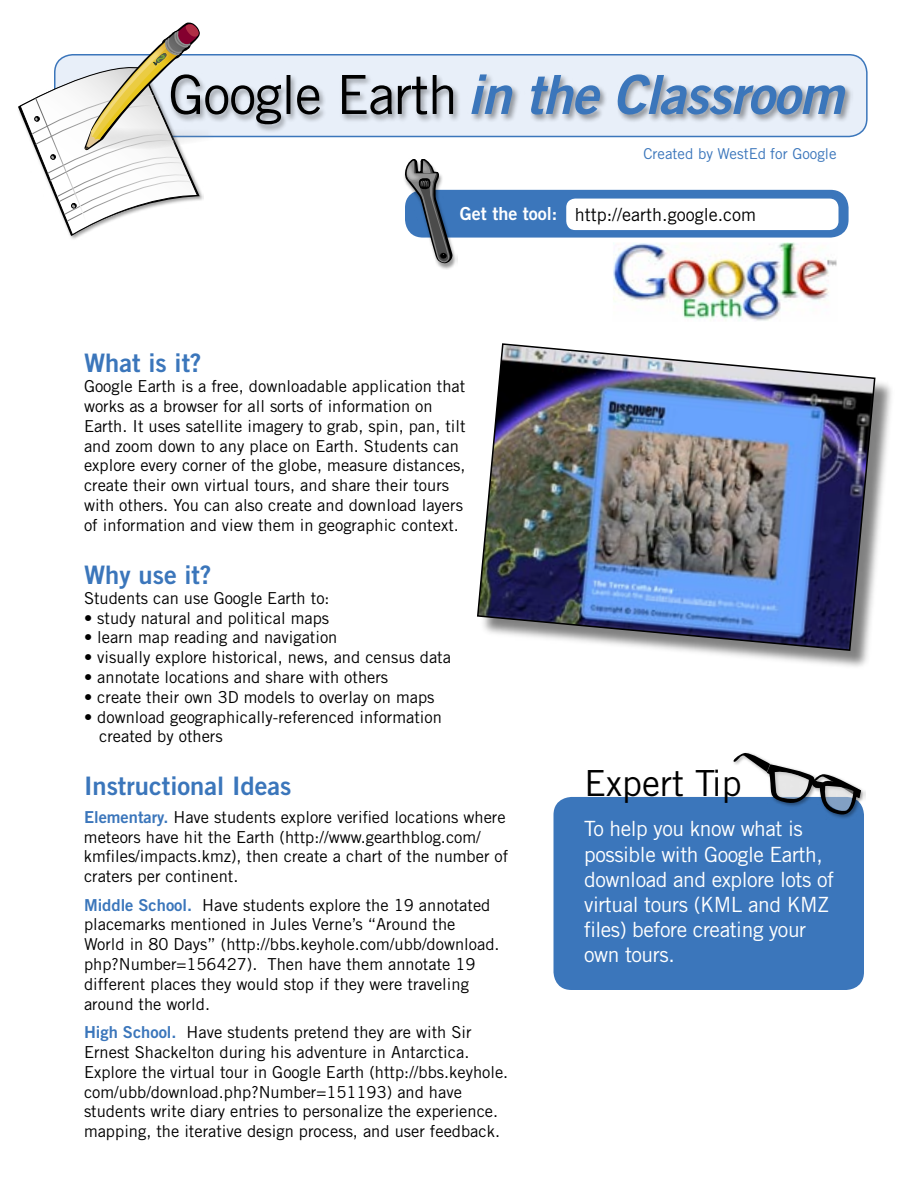
<style>
.page{position:relative;width:918px;height:1188px;background:#fff}
.page>*{position:absolute;margin:0;border:0;box-sizing:border-box;transform-origin:0 0}
.t1{font:54px "Trade Gothic LT Std Bd 2 Obl";letter-spacing:-.02em;color:#3b76bb}
.t2{font:36px "Trade Gothic LT Std";color:#000}
.t3{font:25.5px "Trade Gothic LT Std Bd 2";color:#3b76bb}
.t4{font:21px/25.2px "Trade Gothic LT Std";letter-spacing:-.02em;color:#fff}
.t5{font:18px "Trade Gothic LT Std";color:#000}
.t6{font:18px "Trade Gothic LT Std Bd 2";color:#fff}
.t7{font:16.5px/19.8px "Trade Gothic LT Std";color:#000}
.t8{font:15px "Trade Gothic LT Std";color:#3b76bb}
.s1{font-family:"Trade Gothic LT Std";color:#000}
.s2{font-family:"Trade Gothic LT Std Bd 2";color:#3b76bb}
</style>
<div class="page">
<svg style="left:215px;top:54px;width:653px;height:82px;background:#d9e4f3"></svg>
<div style="left:554px;top:797px;width:310px;height:193px;background:#3b76bb"></div>
<svg style="left:404px;top:159px;width:445px;height:111px"></svg>
<div style="left:731px;top:751px;width:135px;height:69px;background:#000;opacity:.4"></div>
<svg style="left:731px;top:751px;width:131px;height:66px"></svg>
<div style="left:168px;top:72px;width:686px;height:61px;background:#000;opacity:.4"></div>
<svg style="left:18px;top:22px;width:197px;height:218px"></svg>
<img style="left:613px;top:242px;width:225px;height:79px">
<div style="left:478px;top:345px;width:417px;height:326px;background:#000;opacity:.5"></div>
<img style="left:477px;top:343px;width:399px;height:309px">
<h1 class="t1" style="left:168px;top:61px;width:677px"><span class="s1">Google Earth</span> in the Classroom</h1>
<p class="t8" style="left:643px;top:145px;width:195px">Created by WestEd for Google</p>
<p class="t6" style="left:460px;top:202px;width:99px">Get the tool:</p>
<p class="t5" style="left:575px;top:204px;width:183px">http://earth.google.com</p>
<h3 class="t3" style="left:84px;top:347px;width:119px">What is it?</h3>
<p class="t7" style="left:84px;top:376px;width:383px">Google Earth is a free, downloadable application that works as a browser for all sorts of information on Earth. It uses satellite imagery to grab, spin, pan, tilt and zoom down to any place on Earth. Students can explore every corner of the globe, measure distances, create their own virtual tours, and share their tours with others. You can also create and download layers of information and view them in geographic context.</p>
<h3 class="t3" style="left:84px;top:559px;width:129px">Why use it?</h3>
<p class="t7" style="left:84px;top:588px;width:247px">Students can use Google Earth to:</p>
<p class="t7" style="left:84px;top:608px;width:247px">• study natural and political maps</p>
<p class="t7" style="left:84px;top:627px;width:255px">• learn map reading and navigation</p>
<p class="t7" style="left:84px;top:647px;width:369px">• visually explore historical, news, and census data</p>
<p class="t7" style="left:84px;top:667px;width:306px">• annotate locations and share with others</p>
<p class="t7" style="left:84px;top:687px;width:352px">• create their own 3D models to overlay on maps</p>
<p class="t7" style="left:99px;top:707px;width:344px;text-indent:-15px">• download geographically-referenced information created by others</p>
<h3 class="t3" style="left:84px;top:770px;width:209px">Instructional Ideas</h3>
<p class="t7" style="left:84px;top:807px;width:426px"><span class="s2">Elementary.</span> Have students explore verified locations where meteors have hit the Earth (http://www.gearthblog.com/ kmfiles/impacts.kmz), then create a chart of the number of craters per continent.</p>
<p class="t7" style="left:84px;top:895px;width:417px"><span class="s2">Middle School.</span> Have students explore the 19 annotated placemarks mentioned in Jules Verne’s “Around the World in 80 Days” (http://bbs.keyhole.com/ubb/download. php?Number=156427). Then have them annotate 19 different places they would stop if they were traveling around the world.</p>
<p class="t7" style="left:84px;top:1022px;width:426px"><span class="s2">High School.</span> Have students pretend they are with Sir Ernest Shackelton during his adventure in Antarctica.<br>Explore the virtual tour in Google Earth (http://bbs.keyhole. com/ubb/download.php?Number=151193) and have students write diary entries to personalize the experience. mapping, the iterative design process, and user feedback.</p>
<h2 class="t2" style="left:584px;top:762px;width:159px">Expert Tip</h2>
<p class="t4" style="left:584px;top:816px;width:251px">To help you know what is possible with Google Earth, download and explore lots of virtual tours (KML and KMZ files) before creating your own tours.</p>
</div>
